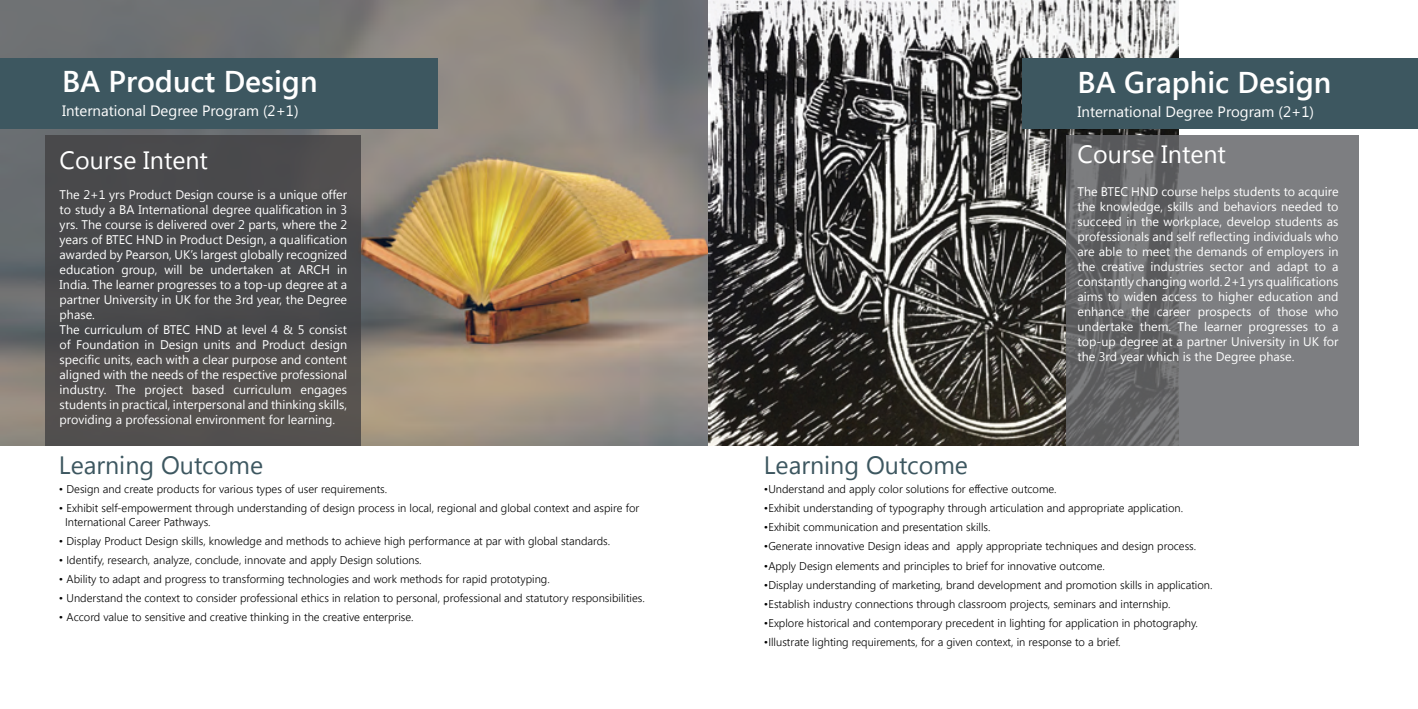
<style>
.page{position:relative;width:1418px;height:709px;background:#fff}
.page>*{position:absolute;margin:0;border:0;box-sizing:border-box;transform-origin:0 0}
.t1{font:600 30px "Segoe UI";color:#fff}
.t2{font:25px "Segoe UI";color:#3d5760}
.t3{font:25px "Segoe UI";color:#fff}
.t4{font:15px "Segoe UI";color:#fff}
.t5{font:12.5px/15px "Segoe UI";color:#fff}
.t6{font:300 11.25px/13.5px "Segoe UI";color:#000}
</style>
<div class="page">
<img style="left:1px;top:0;width:1177px;height:446px">
<div style="left:0;top:59px;width:438px;height:70px;background:#3d5760"></div>
<div style="left:45px;top:135px;width:315px;height:311px;background:#4a494c"></div>
<div style="left:1022px;top:59px;width:395px;height:70px;background:#3d5760"></div>
<svg style="left:1065px;top:135px;width:293px;height:311px;background:#747477"></svg>
<h1 class="t1" style="left:62px;top:60px;width:257px">BA Product Design</h1>
<h3 class="t4" style="left:62px;top:100px;width:238px">International Degree Program (2+1)</h3>
<h2 class="t3" style="left:60px;top:143px;width:150px">Course Intent</h2>
<p class="t5" style="left:60px;top:187px;width:289px">The 2+1 yrs Product Design course is a unique offer to study a BA International degree qualification in 3 yrs. The course is delivered over 2 parts, where the 2 years of BTEC HND in Product Design, a qualification awarded by Pearson, UK’s largest globally recognized education group, will be undertaken at ARCH in India. The learner progresses to a top-up degree at a partner University in UK for the 3rd year, the Degree phase.<br>The curriculum of BTEC HND at level 4 &amp; 5 consist of Foundation in Design units and Product design specific units, each with a clear purpose and content aligned with the needs of the respective professional industry. The project based curriculum engages students in practical, interpersonal and thinking skills, providing a professional environment for learning.</p>
<h2 class="t2" style="left:59px;top:447px;width:206px">Learning Outcome</h2>
<p class="t6" style="left:59px;top:482px;width:330px">• Design and create products for various types of user requirements.</p>
<p class="t6" style="left:65px;top:501px;width:575px;text-indent:-6px">• Exhibit self-empowerment through understanding of design process in local, regional and global context and aspire for<br>International Career Pathways.</p>
<p class="t6" style="left:59px;top:534px;width:553px">• Display Product Design skills, knowledge and methods to achieve high performance at par with global standards.</p>
<p class="t6" style="left:59px;top:553px;width:364px">• Identify, research, analyze, conclude, innovate and apply Design solutions.</p>
<p class="t6" style="left:59px;top:572px;width:492px">• Ability to adapt and progress to transforming technologies and work methods for rapid prototyping.</p>
<p class="t6" style="left:59px;top:591px;width:587px">• Understand the context to consider professional ethics in relation to personal, professional and statutory responsibilities.</p>
<p class="t6" style="left:59px;top:610px;width:356px">• Accord value to sensitive and creative thinking in the creative enterprise.</p>
<h1 class="t1" style="left:1077px;top:61px;width:255px">BA Graphic Design</h1>
<h3 class="t4" style="left:1077px;top:101px;width:238px">International Degree Program (2+1)</h3>
<h2 class="t3" style="left:1077px;top:137px;width:150px">Course Intent</h2>
<p class="t5" style="left:1077px;top:184px;width:262px;text-align:justify">The BTEC HND course helps students to acquire the knowledge, skills and behaviors needed to succeed in the workplace, develop students as professionals and self reflecting individuals who are able to meet the demands of employers in the creative industries sector and adapt to a constantly changing world. 2+1 yrs qualifications aims to widen access to higher education and enhance the career prospects of those who undertake them. The learner progresses to a top-up degree at a partner University in UK for the 3rd year which is the Degree phase.</p>
<h2 class="t2" style="left:763px;top:447px;width:206px">Learning Outcome</h2>
<p class="t6" style="left:763px;top:482px;width:294px">•Understand and apply color solutions for effective outcome.</p>
<p class="t6" style="left:763px;top:501px;width:421px">•Exhibit understanding of typography through articulation and appropriate application.</p>
<p class="t6" style="left:763px;top:520px;width:228px">•Exhibit communication and presentation skills.</p>
<p class="t6" style="left:763px;top:539px;width:434px">•Generate innovative Design ideas and apply appropriate techniques and design process.</p>
<p class="t6" style="left:763px;top:558px;width:342px">•Apply Design elements and principles to brief for innovative outcome.</p>
<p class="t6" style="left:763px;top:577px;width:450px">•Display understanding of marketing, brand development and promotion skills in application.</p>
<p class="t6" style="left:763px;top:597px;width:408px">•Establish industry connections through classroom projects, seminars and internship.</p>
<p class="t6" style="left:763px;top:616px;width:436px">•Explore historical and contemporary precedent in lighting for application in photography.</p>
<p class="t6" style="left:763px;top:635px;width:358px">•Illustrate lighting requirements, for a given context, in response to a brief.</p>
</div>
